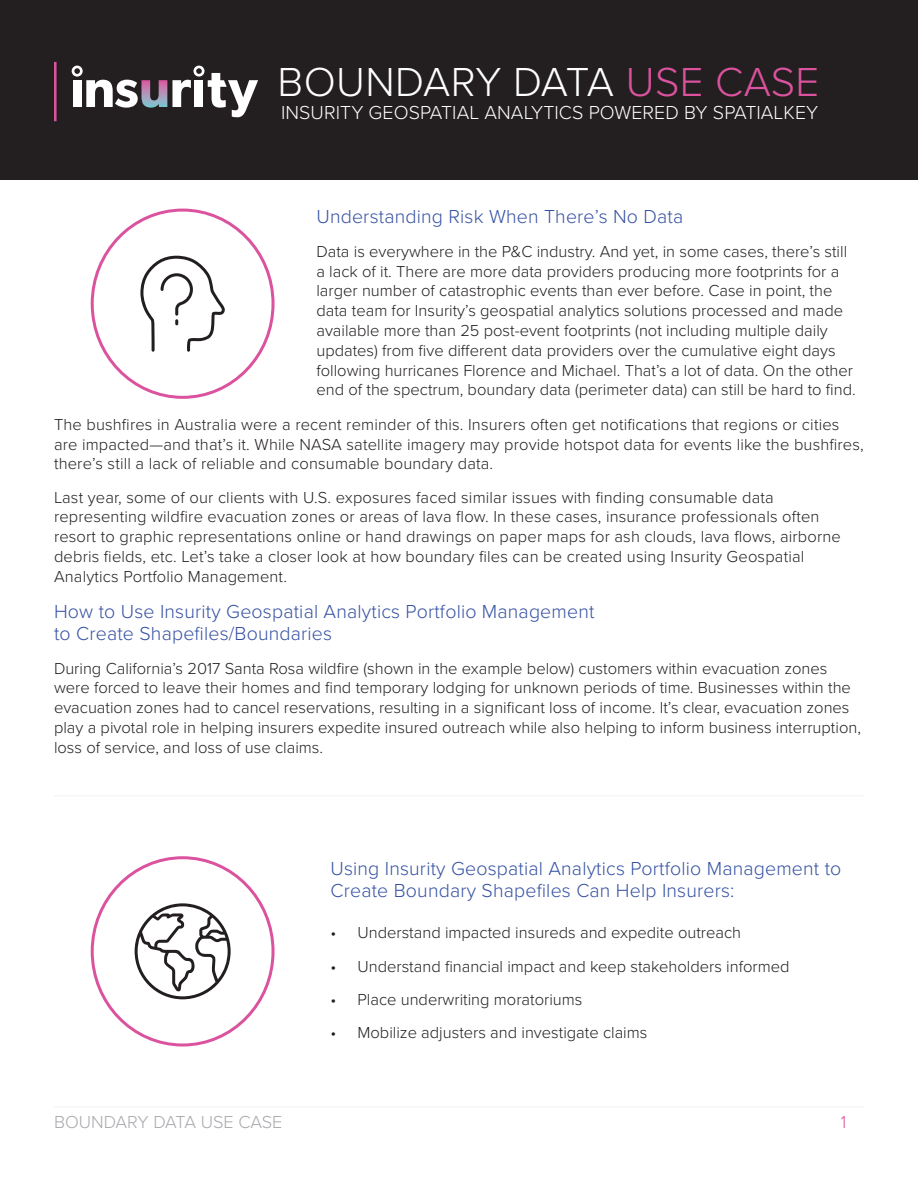
<style>
.page{position:relative;width:918px;height:1188px;background:#fff}
.page>*{position:absolute;margin:0;border:0;box-sizing:border-box;transform-origin:0 0}
.t1{font:300 42px "Proxima Nova";letter-spacing:.01em;color:#fff}
.t2{font:300 19.5px/22.5px "Proxima Nova";letter-spacing:.01em;color:#3651a3}
.t3{font:300 19.5px "Proxima Nova";letter-spacing:.005em;color:#fff}
.t4{font:300 18px "Proxima Nova";color:#a8a9ad}
.t5{font:300 18px "Proxima Nova";color:#db529e}
.t6{font:300 16.5px/19.8px "Proxima Nova";color:#231f20}
.s1{color:#db529e}
</style>
<div class="page">
<hr style="left:54px;top:1106px;width:810px;height:2px;background:#f4f5f6">
<div style="left:0;top:0;width:918px;height:180px;background:#231f20"></div>
<svg style="left:72px;top:66px;width:186px;height:51px"></svg>
<hr style="left:54px;top:62px;width:3px;height:59px;background:#db529e">
<svg style="left:140px;top:256px;width:85px;height:96px"></svg>
<svg style="left:135px;top:903px;width:96px;height:96px"></svg>
<hr style="left:54px;top:795px;width:810px;height:1px;background:#f4f5f6">
<p class="t1" style="left:278px;top:51px;width:543px">BOUNDARY DATA <span class="s1">USE CASE</span></p>
<p class="t3" style="left:281px;top:98px;width:539px">INSURITY GEOSPATIAL ANALYTICS POWERED BY SPATIALKEY</p>
<p class="t2" style="left:316px;top:205px;width:368px">Understanding Risk When There’s No Data</p>
<p class="t6" style="left:316px;top:240px;width:541px">Data is everywhere in the P&amp;C industry. And yet, in some cases, there’s still a lack of it. There are more data providers producing more footprints for a larger number of catastrophic events than ever before. Case in point, the data team for Insurity’s geospatial analytics solutions processed and made available more than 25 post-event footprints (not including multiple daily updates) from five different data providers over the cumulative eight days following hurricanes Florence and Michael. That’s a lot of data. On the other end of the spectrum, boundary data (perimeter data) can still be hard to find.</p>
<p class="t6" style="left:54px;top:413px;width:811px">The bushfires in Australia were a recent reminder of this. Insurers often get notifications that regions or cities are impacted—and that’s it. While NASA satellite imagery may provide hotspot data for events like the bushfires, there’s still a lack of reliable and consumable boundary data.</p>
<p class="t6" style="left:54px;top:486px;width:788px">Last year, some of our clients with U.S. exposures faced similar issues with finding consumable data representing wildfire evacuation zones or areas of lava flow. In these cases, insurance professionals often resort to graphic representations online or hand drawings on paper maps for ash clouds, lava flows, airborne debris fields, etc. Let’s take a closer look at how boundary files can be created using Insurity Geospatial Analytics Portfolio Management.</p>
<p class="t2" style="left:54px;top:599px;width:542px">How to Use Insurity Geospatial Analytics Portfolio Management to Create Shapefiles/Boundaries</p>
<p class="t6" style="left:54px;top:657px;width:808px">During California’s 2017 Santa Rosa wildfire (shown in the example below) customers within evacuation zones were forced to leave their homes and find temporary lodging for unknown periods of time. Businesses within the evacuation zones had to cancel reservations, resulting in a significant loss of income. It’s clear, evacuation zones play a pivotal role in helping insurers expedite insured outreach while also helping to inform business interruption, loss of service, and loss of use claims.</p>
<p class="t2" style="left:330px;top:856px;width:512px">Using Insurity Geospatial Analytics Portfolio Management to<br>Create Boundary Shapefiles Can Help Insurers:</p>
<p class="t6" style="left:330px;top:922px;width:412px">• Understand impacted insureds and expedite outreach</p>
<p class="t6" style="left:330px;top:955px;width:461px">• Understand financial impact and keep stakeholders informed</p>
<p class="t6" style="left:330px;top:989px;width:253px">• Place underwriting moratoriums</p>
<p class="t6" style="left:330px;top:1022px;width:318px">• Mobilize adjusters and investigate claims</p>
<p class="t4" style="left:54px;top:1108px;width:230px">BOUNDARY DATA USE CASE</p>
<p class="t5" style="left:841px;top:1108px;width:7px">1</p>
</div>
